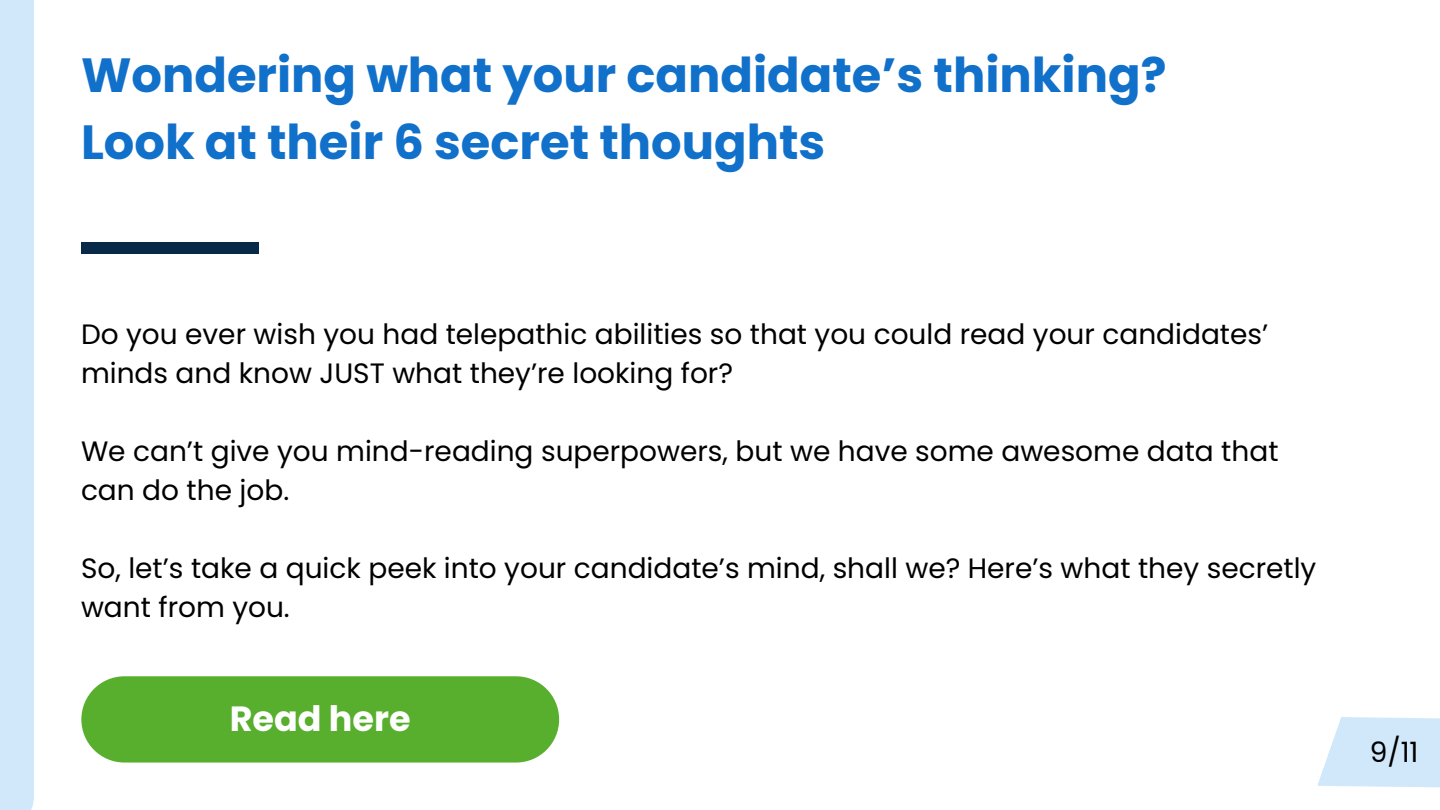
<style>
.page{position:relative;width:1440px;height:810px;background:#fff}
.page>*{position:absolute;margin:0;border:0;box-sizing:border-box;transform-origin:0 0}
.t1{font:700 48px "Poppins";color:#1070ca}
.t2{font:700 35px "Poppins";color:#fff}
.t3{font:28px/39px "Poppins";color:#000}
</style>
<div class="page">
<div style="left:0;top:0;width:34px;height:810px;background:#d1e8fb"></div>
<div style="left:81px;top:242px;width:177px;height:12px;background:#082948"></div>
<div style="left:81px;top:676px;width:478px;height:87px;background:#57af2d;border-radius:43px"></div>
<svg style="left:1317px;top:717px;width:123px;height:71px;background:#d6eafb"></svg>
<p class="t1" style="left:81px;top:42px;width:1087px">Wondering what your candidate’s thinking?</p>
<p class="t1" style="left:81px;top:109px;width:746px">Look at their 6 secret thoughts</p>
<p class="t3" style="left:81px;top:315px;width:1189px">Do you ever wish you had telepathic abilities so that you could read your candidates’ minds and know JUST what they’re looking for?</p>
<p class="t3" style="left:81px;top:432px;width:1199px">We can’t give you mind-reading superpowers, but we have some awesome data that can do the job.</p>
<p class="t3" style="left:81px;top:549px;width:1237px">So, let’s take a quick peek into your candidate’s mind, shall we? Here’s what they secretly want from you.</p>
<p class="t2" style="left:230px;top:694px;width:182px">Read here</p>
<p class="t3" style="left:1370px;top:732px;width:50px">9/11</p>
</div>
